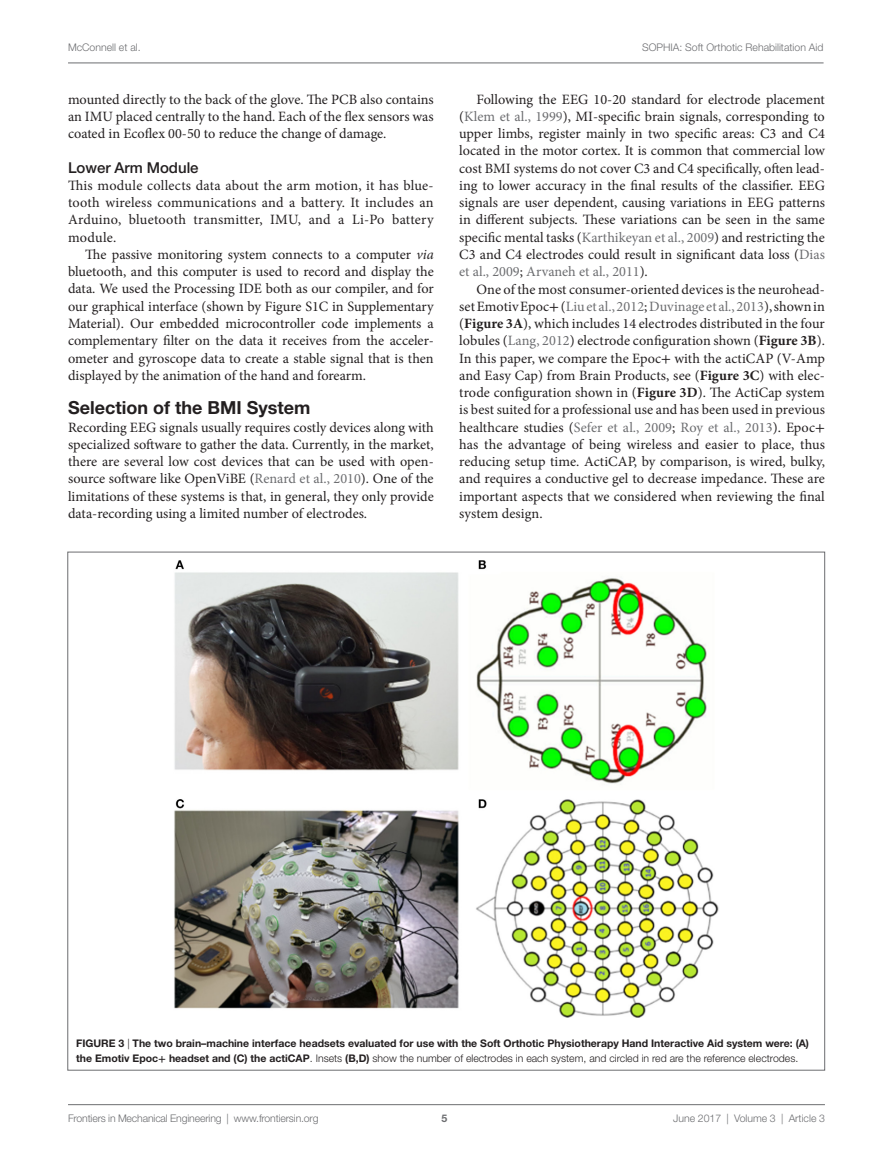
<style>
.page{position:relative;width:893px;height:1170px;background:#fff}
.page>*{position:absolute;margin:0;border:0;box-sizing:border-box;transform-origin:0 0}
.t1{font:700 18px "Helvetica Neue LT Std";color:#231f20}
.t2{font:500 15px "Helvetica Neue LT Std";color:#231f20}
.t3{font:14.25px/17.2px "Minion Pro";color:#231f20;text-align:justify}
.t4{font:700 10.5px/14.2px "Helvetica Neue LT Std";color:#231f20}
.t5{font:300 10.5px "Helvetica Neue LT Std";color:#6c6d70}
.t6{font:700 10.5px "Helvetica Neue LT Std";color:#6c6d70}
.s1{font-style:italic}
.s2{color:#6c6d70}
.s3{font-family:"STIX General"}
.s4{font-weight:700}
.s5{font-weight:300}
</style>
<div class="page">
<img style="left:174px;top:560px;width:545px;height:457px">
<hr style="left:68px;top:1104px;width:757px;height:1px;background:#6c6d70">
<hr style="left:68px;top:63px;width:756px;height:1px;background:#6c6d70">
<p class="t5" style="left:68px;top:41px;width:74px">McConnell et al.</p>
<p class="t5" style="left:642px;top:41px;width:183px">SOPHIA: Soft Orthotic Rehabilitation Aid</p>
<p class="t3" style="left:68px;top:90px;width:367px">mounted directly to the back of the glove. The PCB also contains an IMU placed centrally to the hand. Each of the flex sensors was coated in Ecoflex 00-50 to reduce the change of damage.</p>
<p class="t2" style="left:68px;top:158px;width:132px">Lower Arm Module</p>
<p class="t3" style="left:68px;top:177px;width:367px">This module collects data about the arm motion, it has blue&shy;tooth wireless communications and a battery. It includes an Arduino, bluetooth transmitter, IMU, and a Li-Po battery module.</p>
<p class="t3" style="left:68px;top:246px;width:367px;text-indent:17px">The passive monitoring system connects to a computer <span class="s1">via </span>bluetooth, and this computer is used to record and display the data. We used the Processing IDE both as our compiler, and for our graphical interface (shown by Figure S1C in Supplementary Material). Our embedded microcontroller code implements a complementary filter on the data it receives from the acceler&shy;ometer and gyroscope data to create a stable signal that is then displayed by the animation of the hand and forearm.</p>
<p class="t1" style="left:68px;top:396px;width:244px">Selection of the BMI System</p>
<p class="t3" style="left:68px;top:418px;width:367px">Recording EEG signals usually requires costly devices along with specialized software to gather the data. Currently, in the market, there are several low cost devices that can be used with open&shy;source software like OpenViBE (<span class="s2">Renard et al., 2010</span>). One of the limitations of these systems is that, in general, they only provide data-recording using a limited number of electrodes.</p>
<p class="t3" style="left:459px;top:90px;width:367px;text-indent:17px">Following the EEG 10-20 standard for electrode placement (<span class="s2">Klem et al., 1999</span>), MI-specific brain signals, corresponding to upper limbs, register mainly in two specific areas: C3 and C4 located in the motor cortex. It is common that commercial low cost BMI systems do not cover C3 and C4 specifically, often lead&shy;ing to lower accuracy in the final results of the classifier. EEG signals are user dependent, causing variations in EEG patterns in different subjects. These variations can be seen in the same specific mental tasks (<span class="s2">Karthikeyan et al., 2009</span>) and restricting the C3 and C4 electrodes could result in significant data loss (<span class="s2">Dias et al., 2009</span>; <span class="s2">Arvaneh et al., 2011</span>).</p>
<p class="t3" style="left:459px;top:280px;width:367px;text-indent:17px">One of the most consumer-oriented devices is the neurohead&shy;set Emotiv Epoc<span class="s3">+</span> (<span class="s2">Liu et al., 2012</span>; <span class="s2">Duvinage et al., 2013</span>), shown in (<span class="s4">Figure 3A</span>), which includes 14 electrodes distributed in the four lobules (<span class="s2">Lang, 2012</span>) electrode configuration shown (<span class="s4">Figure 3B</span>).<br>In this paper, we compare the Epoc<span class="s3">+</span> with the actiCAP (V-Amp and Easy Cap) from Brain Products, see (<span class="s4">Figure 3C</span>) with elec&shy;trode configuration shown in (<span class="s4">Figure 3D</span>). The ActiCap system is best suited for a professional use and has been used in previous healthcare studies (<span class="s2">Sefer et al., 2009</span>; <span class="s2">Roy et al., 2013</span>). Epoc<span class="s3">+ </span>has the advantage of being wireless and easier to place, thus reducing setup time. ActiCAP, by comparison, is wired, bulky, and requires a conductive gel to decrease impedance. These are important aspects that we considered when reviewing the final system design.</p>
<p class="t4" style="left:76px;top:1036px;width:734px">Figure 3 <span class="s5">|</span> The two brain–machine interface headsets evaluated for use with the Soft Orthotic Physiotherapy Hand Interactive Aid system were: (A) the Emotiv Epoc<span class="s3">+</span> headset and (C) the actiCAP<span class="s5">. Insets</span> (B,D) <span class="s5">show the number of electrodes in each system, and circled in red are the reference electrodes.</span></p>
<p class="t5" style="left:68px;top:1111px;width:252px">Frontiers in Mechanical Engineering | www.frontiersin.org</p>
<p class="t5" style="left:673px;top:1111px;width:153px">June 2017 | Volume 3 | Article 3</p>
<p class="t6" style="left:441px;top:1111px;width:7px">5</p>
</div>
